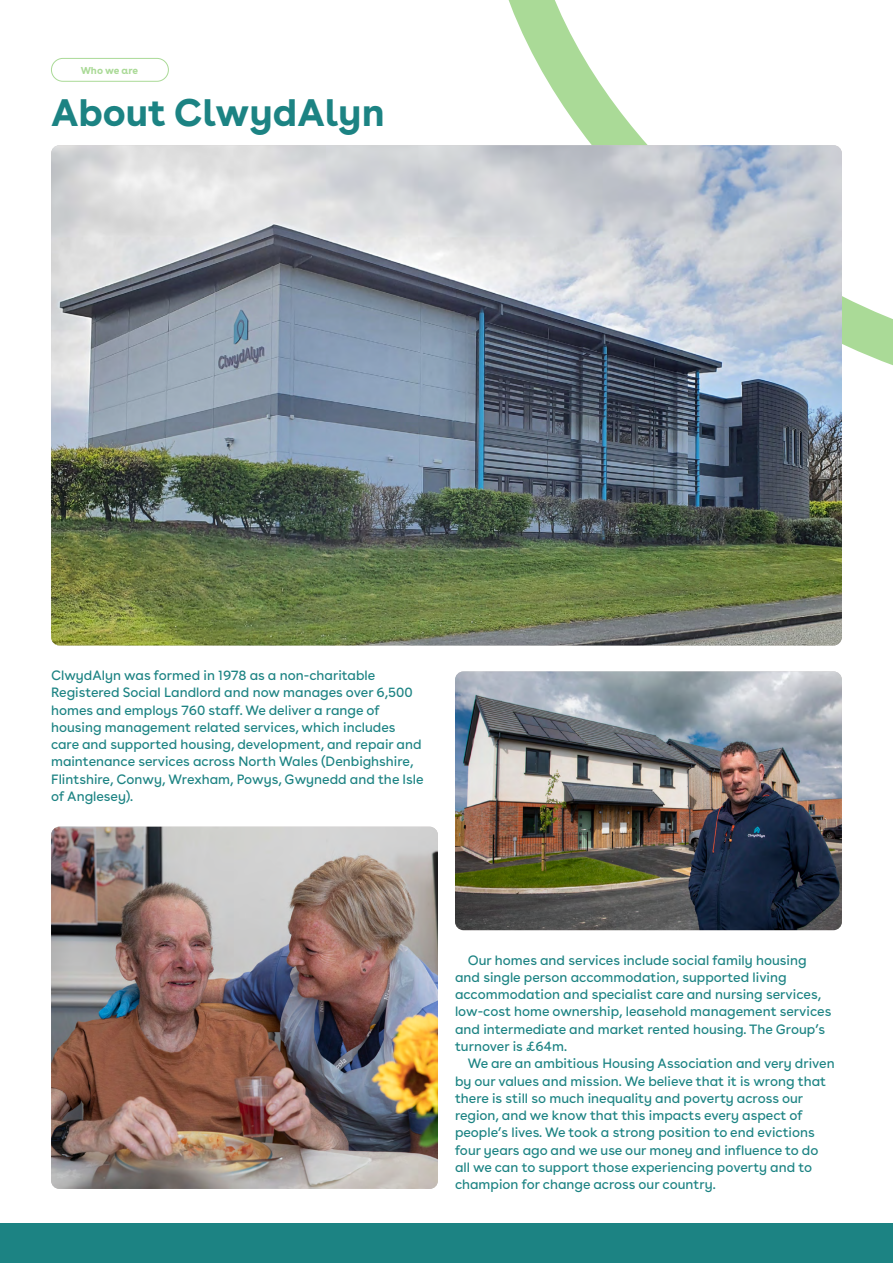
<style>
.page{position:relative;width:893px;height:1263px;background:#fff}
.page>*{position:absolute;margin:0;border:0;box-sizing:border-box;transform-origin:0 0}
.t1{font:700 38.25px "Buenos Aires";color:#1c8383}
.t2{font:13.5px/17.2px "Buenos Aires";color:#1c8383}
.t3{font:700 10.05px "Buenos Aires";color:#aada97}
</style>
<div class="page">
<svg style="left:508px;top:0;width:385px;height:365px"></svg>
<img style="left:51px;top:145px;width:791px;height:500px">
<img style="left:51px;top:827px;width:387px;height:362px">
<img style="left:455px;top:671px;width:387px;height:259px">
<div style="left:0;top:1223px;width:893px;height:40px;background:#1c8383"></div>
<div style="left:51px;top:58px;width:118px;height:24px;border:1px solid #aada97;border-radius:11px"></div>
<p class="t3" style="left:81px;top:61px;width:59px">Who we are</p>
<h1 class="t1" style="left:51px;top:79px;width:335px">About ClwydAlyn</h1>
<p class="t2" style="left:51px;top:665px;width:374px">ClwydAlyn was formed in 1978 as a non-charitable Registered Social Landlord and now manages over 6,500 homes and employs 760 staff. We deliver a range of housing management related services, which includes care and supported housing, development, and repair and maintenance services across North Wales (Denbighshire, Flintshire, Conwy, Wrexham, Powys, Gwynedd and the Isle of Anglesey).</p>
<p class="t2" style="left:455px;top:950px;width:378px;text-indent:13px">Our homes and services include social family housing and single person accommodation, supported living accommodation and specialist care and nursing services, low-cost home ownership, leasehold management services and intermediate and market rented housing. The Group’s turnover is £64m.</p>
<p class="t2" style="left:455px;top:1053px;width:381px;text-indent:13px">We are an ambitious Housing Association and very driven by our values and mission. We believe that it is wrong that there is still so much inequality and poverty across our region, and we know that this impacts every aspect of people’s lives. We took a strong position to end evictions four years ago and we use our money and influence to do all we can to support those experiencing poverty and to champion for change across our country.</p>
</div>
